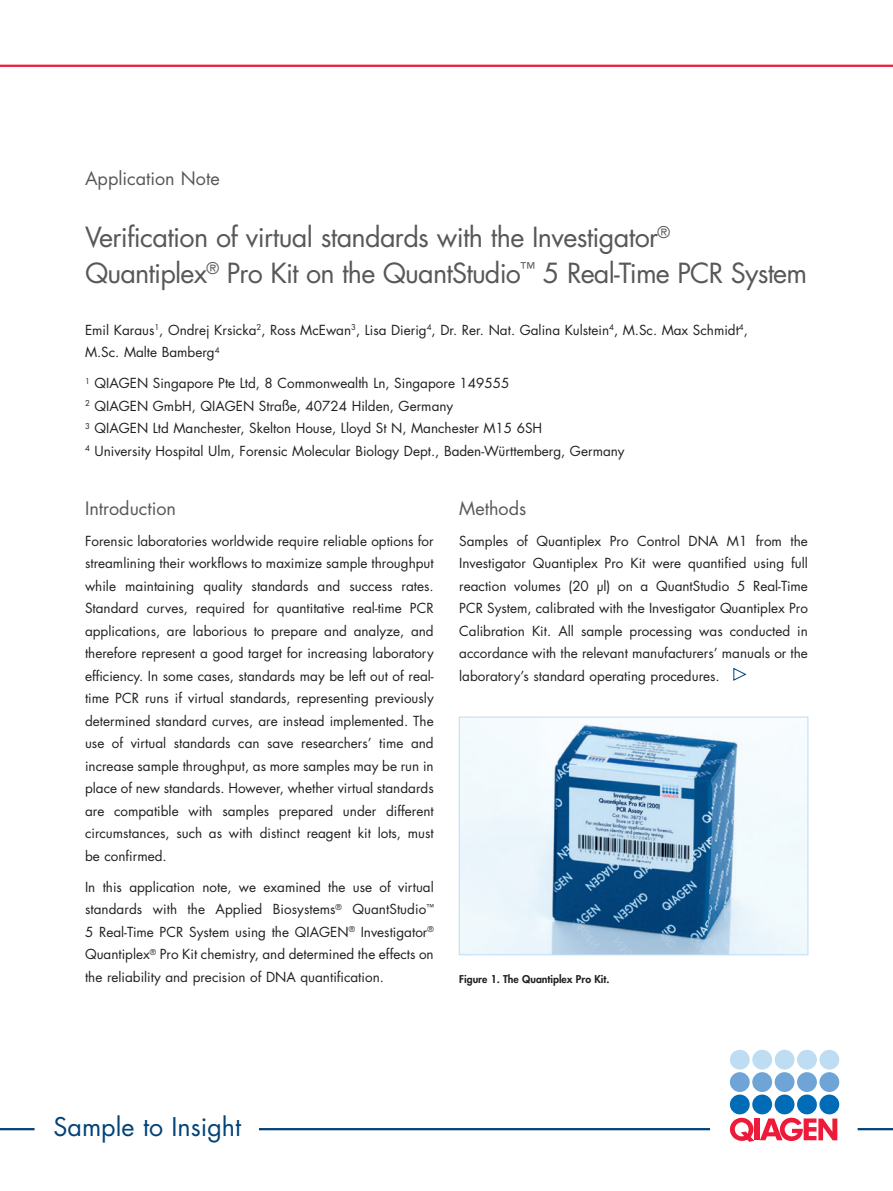
<style>
.page{position:relative;width:893px;height:1191px;background:#fff}
.page>*{position:absolute;margin:0;border:0;box-sizing:border-box;transform-origin:0 0}
.t1{font:27px/36px "Futura Std";letter-spacing:-.025em;color:#57585a}
.t2{font:25.05px "Futura Std";color:#004279}
.t3{font:18px "Futura Std";color:#57585a}
.t4{font:13.5px/22.5px "Futura Std";color:#231f20;text-align:justify}
.t5{font:800 10.5px "Futura Std";color:#231f20}
</style>
<div class="page">
<hr style="left:0;top:65px;width:893px;height:2px;background:#ed1a3a">
<hr style="left:0;top:1128px;width:35px;height:2px;background:#004279">
<hr style="left:259px;top:1128px;width:451px;height:2px;background:#004279">
<div style="left:730px;top:1094px;width:20px;height:20px;background:#006cb7;border-radius:50%"></div>
<div style="left:752px;top:1094px;width:20px;height:20px;background:#006cb7;border-radius:50%"></div>
<div style="left:775px;top:1094px;width:19px;height:20px;background:#006cb7;border-radius:50%"></div>
<div style="left:797px;top:1094px;width:20px;height:20px;background:#006cb7;border-radius:50%"></div>
<div style="left:819px;top:1094px;width:20px;height:20px;background:#006cb7;border-radius:50%"></div>
<div style="left:730px;top:1072px;width:20px;height:20px;background:#6fa4d7;border-radius:50%"></div>
<div style="left:752px;top:1072px;width:20px;height:20px;background:#6fa4d7;border-radius:50%"></div>
<div style="left:775px;top:1072px;width:19px;height:20px;background:#6fa4d7;border-radius:50%"></div>
<div style="left:797px;top:1072px;width:20px;height:20px;background:#6fa4d7;border-radius:50%"></div>
<div style="left:819px;top:1072px;width:20px;height:20px;background:#6fa4d7;border-radius:50%"></div>
<div style="left:730px;top:1049px;width:20px;height:20px;background:#beddf3;border-radius:50%"></div>
<div style="left:752px;top:1049px;width:20px;height:20px;background:#beddf3;border-radius:50%"></div>
<div style="left:775px;top:1049px;width:19px;height:20px;background:#beddf3;border-radius:50%"></div>
<div style="left:797px;top:1049px;width:20px;height:20px;background:#beddf3;border-radius:50%"></div>
<div style="left:819px;top:1049px;width:20px;height:20px;background:#beddf3;border-radius:50%"></div>
<svg style="left:730px;top:1117px;width:24px;height:24px"></svg>
<div style="left:755px;top:1118px;width:5px;height:22px;background:#ed1a3a"></div>
<svg style="left:760px;top:1117px;width:77px;height:24px"></svg>
<hr style="left:858px;top:1128px;width:35px;height:2px;background:#004279">
<svg style="left:733px;top:667px;width:13px;height:14px"></svg>
<img style="left:461px;top:718px;width:345px;height:235px">
<div style="left:459px;top:716px;width:349px;height:239px;border:1px solid #beddf3"></div>
<h3 class="t3" style="left:85px;top:167px;width:136px">Application Note</h3>
<h1 class="t1" style="left:85px;top:219px;width:724px">Verification of virtual standards with the Investigator<sup>®<br></sup>Quantiplex<sup>®</sup> Pro Kit on the QuantStudio<sup>™</sup> 5 Real-Time PCR System</h1>
<p class="t4" style="left:85px;top:319px;width:664px">Emil Karaus<sup>1</sup>, Ondrej Krsicka<sup>2</sup>, Ross McEwan<sup>3</sup>, Lisa Dierig<sup>4</sup>, Dr. Rer. Nat. Galina Kulstein<sup>4</sup>, M.Sc. Max Schmidt<sup>4</sup>,<br>M.Sc. Malte Bamberg<sup>4</sup></p>
<p class="t4" style="left:85px;top:372px;width:541px;text-align:left"><sup>1</sup> QIAGEN Singapore Pte Ltd, 8 Commonwealth Ln, Singapore 149555<br><sup>2</sup> QIAGEN GmbH, QIAGEN Straße, 40724 Hilden, Germany<br><sup>3</sup> QIAGEN Ltd Manchester, Skelton House, Lloyd St N, Manchester M15 6SH<br><sup>4</sup> University Hospital Ulm, Forensic Molecular Biology Dept., Baden-Württemberg, Germany</p>
<h3 class="t3" style="left:85px;top:496px;width:93px">Introduction</h3>
<p class="t4" style="left:85px;top:529px;width:350px">Forensic laboratories worldwide require reliable options for streamlining their workflows to maximize sample throughput while maintaining quality standards and success rates.<br>Standard curves, required for quantitative real-time PCR applications, are laborious to prepare and analyze, and therefore represent a good target for increasing laboratory efficiency. In some cases, standards may be left out of real&shy;time PCR runs if virtual standards, representing previously determined standard curves, are instead implemented. The use of virtual standards can save researchers’ time and increase sample throughput, as more samples may be run in place of new standards. However, whether virtual standards are compatible with samples prepared under different circumstances, such as with distinct reagent kit lots, must be confirmed.</p>
<p class="t4" style="left:85px;top:875px;width:350px">In this application note, we examined the use of virtual standards with the Applied Biosystems<sup>®</sup> QuantStudio<sup>™ </sup>5 Real-Time PCR System using the QIAGEN<sup>®</sup> Investigator<sup>® </sup>Quantiplex<sup>®</sup> Pro Kit chemistry, and determined the effects on the reliability and precision of DNA quantification.</p>
<h3 class="t3" style="left:459px;top:496px;width:68px">Methods</h3>
<p class="t4" style="left:459px;top:529px;width:350px">Samples of Quantiplex Pro Control DNA M1 from the Investigator Quantiplex Pro Kit were quantified using full reaction volumes (20 μl) on a QuantStudio 5 Real-Time PCR System, calibrated with the Investigator Quantiplex Pro Calibration Kit. All sample processing was conducted in accordance with the relevant manufacturers’ manuals or the laboratory’s standard operating procedures.</p>
<p class="t5" style="left:459px;top:972px;width:152px">Figure 1. The Quantiplex Pro Kit.</p>
<h2 class="t2" style="left:54px;top:1110px;width:189px">Sample to Insight</h2>
</div>
